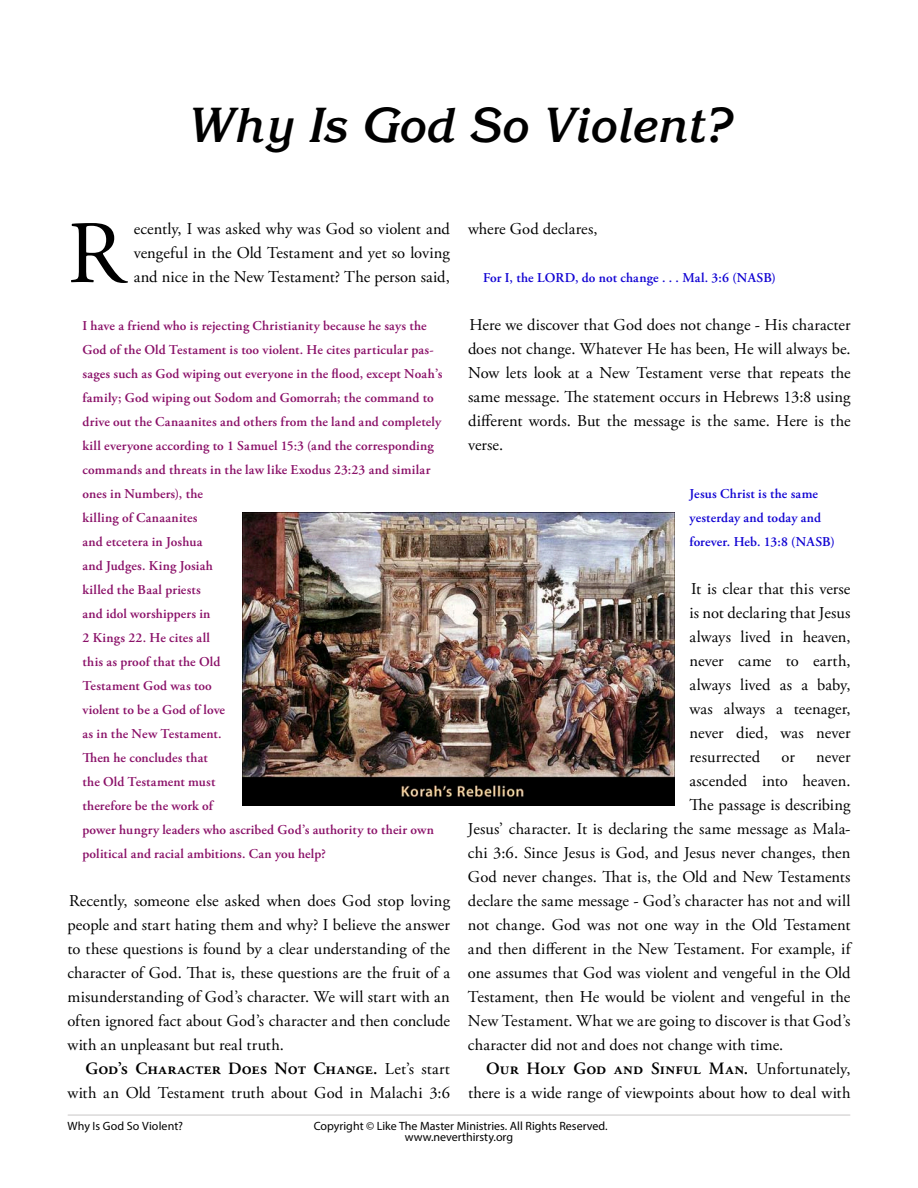
<style>
.page{position:relative;width:918px;height:1188px;background:#fff}
.page>*{position:absolute;margin:0;border:0;box-sizing:border-box;transform-origin:0 0}
.t1{font:88.95px "Adobe Garamond Pro";color:#000}
.t2{font:italic 700 48px "Korinna Std";color:#000}
.t3{font:600 17.25px "Adobe Garamond Pro";letter-spacing:.015em;color:#000}
.t4{font:16.5px/24px "Adobe Garamond Pro";letter-spacing:.005em;color:#000;text-align:justify}
.t5{font:600 13.5px/24px "Adobe Garamond Pro";letter-spacing:.01em;color:#8a1068}
.t6{font:600 13.5px/24px "Adobe Garamond Pro";letter-spacing:.005em;color:#1103d3}
.t7{font:12px "Myriad Pro";color:#000}
.s1{font-weight:400;font-size:16.5px}
</style>
<div class="page">
<hr style="left:68px;top:1114px;width:782px;height:2px;background:#cfcccd">
<img style="left:243px;top:513px;width:432px;height:293px">
<h2 class="t2" style="left:187px;top:107px;width:545px">Why Is God So Violent?</h2>
<h1 class="t1" style="left:68px;top:219px;width:59px">R</h1>
<p class="t4" style="left:134px;top:218px;width:318px">ecently, I was asked why was God so violent and vengeful in the Old Testament and yet so loving and nice in the New Testament? The person said,</p>
<p class="t5" style="left:82px;top:315px;width:362px">I have a friend who is rejecting Christianity because he says the God of the Old Testament is too violent. He cites particular pas&shy;sages such as God wiping out everyone in the flood, except Noah’s family; God wiping out Sodom and Gomorrah; the command to drive out the Canaanites and others from the land and completely kill everyone according to 1 Samuel 15:3 (and the corresponding commands and threats in the law like Exodus 23:23 and similar ones in Numbers), the<br>killing of Canaanites<br>and etcetera in Joshua<br>and Judges. King Josiah<br>killed the Baal priests<br>and idol worshippers in<br>2 Kings 22. He cites all<br>this as proof that the Old<br>Testament God was too<br>violent to be a God of love<br>as in the New Testament.<br>Then he concludes that<br>the Old Testament must<br>therefore be the work of<br>power hungry leaders who ascribed God’s authority to their own political and racial ambitions. Can you help?</p>
<p class="t4" style="left:68px;top:890px;width:384px">Recently, someone else asked when does God stop loving people and start hating them and why? I believe the answer to these questions is found by a clear understanding of the character of God. That is, these questions are the fruit of a misunderstanding of God’s character. We will start with an often ignored fact about God’s character and then conclude with an unpleasant but real truth.</p>
<p class="t3" style="left:86px;top:1062px;width:366px">God’s Character Does Not Change. <span class="s1">Let’s start</span></p>
<p class="t4" style="left:68px;top:1082px;width:384px">with an Old Testament truth about God in Malachi 3:6</p>
<p class="t4" style="left:468px;top:218px;width:131px">where God declares,</p>
<p class="t6" style="left:483px;top:267px;width:294px">For I, the LORD, do not change . . . Mal. 3:6 (NASB)</p>
<p class="t4" style="left:468px;top:314px;width:384px">Here we discover that God does not change - His character does not change. Whatever He has been, He will always be.<br>Now lets look at a New Testament verse that repeats the same message. The statement occurs in Hebrews 13:8 using different words. But the message is the same. Here is the verse.</p>
<p class="t6" style="left:690px;top:483px;width:147px">Jesus Christ is the same yesterday and today and forever. Heb. 13:8 (NASB)</p>
<p class="t4" style="left:690px;top:578px;width:163px">It is clear that this verse is not declaring that Jesus always lived in heaven, never came to earth, always lived as a baby, was always a teenager, never died, was never resurrected</p>
<p class="t4" style="left:782px;top:746px;width:15px">or</p>
<p class="t4" style="left:816px;top:746px;width:36px">never</p>
<p class="t4" style="left:690px;top:770px;width:162px">ascended into heaven.</p>
<p class="t4" style="left:690px;top:794px;width:162px">The passage is describing</p>
<p class="t4" style="left:468px;top:818px;width:384px">Jesus’ character. It is declaring the same message as Mala-</p>
<p class="t4" style="left:468px;top:842px;width:384px">chi 3:6. Since Jesus is God, and Jesus never changes, then</p>
<p class="t4" style="left:468px;top:866px;width:384px">God never changes. That is, the Old and New Testaments</p>
<p class="t4" style="left:468px;top:890px;width:384px">declare the same message - God’s character has not and will</p>
<p class="t4" style="left:468px;top:914px;width:384px">not change. God was not one way in the Old Testament</p>
<p class="t4" style="left:468px;top:938px;width:384px">and then different in the New Testament. For example, if</p>
<p class="t4" style="left:468px;top:962px;width:384px">one assumes that God was violent and vengeful in the Old</p>
<p class="t4" style="left:468px;top:986px;width:384px">Testament, then He would be violent and vengeful in the</p>
<p class="t4" style="left:468px;top:1010px;width:384px">New Testament. What we are going to discover is that God’s</p>
<p class="t4" style="left:468px;top:1034px;width:317px">character did not and does not change with time.</p>
<p class="t3" style="left:486px;top:1062px;width:366px">Our Holy God and Sinful Man. <span class="s1">Unfortunately,</span></p>
<p class="t4" style="left:468px;top:1082px;width:384px">there is a wide range of viewpoints about how to deal with</p>
<p class="t7" style="left:67px;top:1122px;width:117px">Why Is God So Violent?</p>
<p class="t7" style="left:314px;top:1121px;width:296px">Copyright © Like The Master Ministries. All Rights Reserved.</p>
<p class="t7" style="left:405px;top:1132px;width:110px">www.neverthirsty.org</p>
</div>
